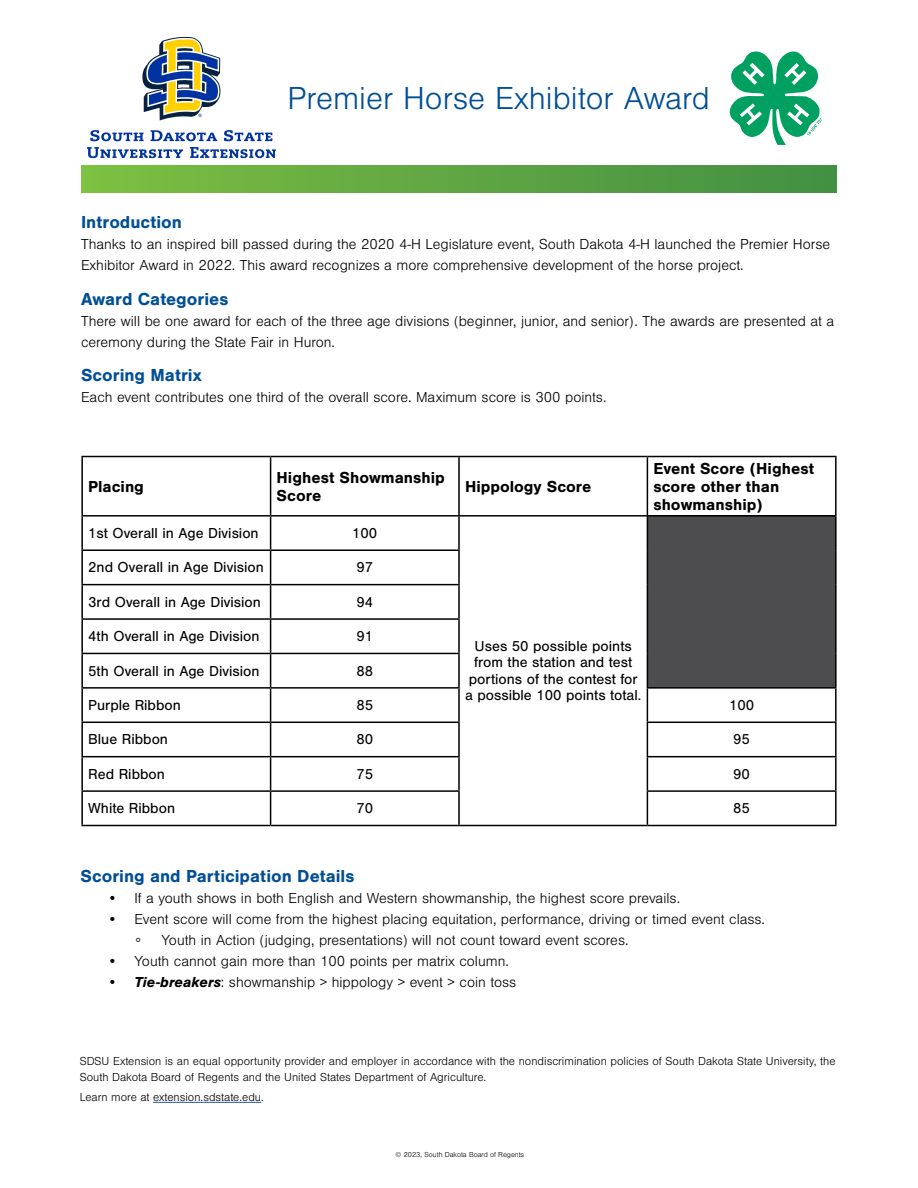
<style>
.page{position:relative;width:918px;height:1188px;background:#fff}
.page>*{position:absolute;margin:0;border:0;box-sizing:border-box;transform-origin:0 0}
.H1-PubTitle{font:300 33px "Nimbus San";color:#004e95}
.H2-Subheading{font:700 18px "Nimbus San";color:#004e95}
.t1{font:700 16.5px/18.1px "Nimbus San";color:#000}
.P-Body_Copy-Full_Tab{font:300 15px/21px "Nimbus San";color:#000}
.t2{font:15px/16.5px "Nimbus San";color:#000;text-align:center}
.t3{font:300 15px "Nimbus San Ext";color:#000}
.nondiscrimination_st{font:300 12px/16.5px "Nimbus San";color:#000}
.t4{font:300 7.5px "Nimbus San";color:#000}
.s1{font-weight:700;font-style:italic}
</style>
<div class="page">
<svg style="left:142px;top:37px;width:79px;height:83px"></svg>
<svg style="left:90px;top:130px;width:54px;height:11px"></svg>
<svg style="left:151px;top:130px;width:66px;height:11px"></svg>
<svg style="left:224px;top:130px;width:49px;height:11px"></svg>
<svg style="left:190px;top:147px;width:86px;height:11px"></svg>
<svg style="left:87px;top:147px;width:96px;height:11px"></svg>
<svg style="left:729px;top:51px;width:93px;height:94px"></svg>
<div style="left:81px;top:165px;width:756px;height:27px;background:linear-gradient(to right,#7dbf42,#428f43)"></div>
<div style="left:647px;top:516px;width:189px;height:172px;background:#4d4d4f"></div>
<hr style="left:81px;top:456px;width:190px;height:1px;background:#000">
<hr style="left:81px;top:457px;width:2px;height:58px;background:#000">
<hr style="left:271px;top:456px;width:188px;height:1px;background:#000">
<hr style="left:270px;top:457px;width:1px;height:58px;background:#000">
<hr style="left:459px;top:456px;width:188px;height:1px;background:#000">
<hr style="left:458px;top:457px;width:2px;height:58px;background:#000">
<hr style="left:647px;top:456px;width:190px;height:1px;background:#000">
<hr style="left:647px;top:457px;width:1px;height:58px;background:#000">
<hr style="left:835px;top:457px;width:2px;height:58px;background:#000">
<hr style="left:81px;top:515px;width:190px;height:2px;background:#000">
<hr style="left:81px;top:517px;width:2px;height:32px;background:#000">
<hr style="left:271px;top:515px;width:188px;height:2px;background:#000">
<hr style="left:270px;top:517px;width:1px;height:32px;background:#000">
<hr style="left:459px;top:515px;width:188px;height:2px;background:#000">
<hr style="left:458px;top:517px;width:2px;height:32px;background:#000">
<hr style="left:647px;top:515px;width:190px;height:2px;background:#000">
<hr style="left:647px;top:517px;width:1px;height:33px;background:#000">
<hr style="left:835px;top:517px;width:2px;height:33px;background:#000">
<hr style="left:81px;top:549px;width:190px;height:2px;background:#000">
<hr style="left:81px;top:551px;width:2px;height:33px;background:#000">
<hr style="left:271px;top:549px;width:189px;height:2px;background:#000">
<hr style="left:270px;top:551px;width:1px;height:33px;background:#000">
<hr style="left:458px;top:551px;width:2px;height:33px;background:#000">
<hr style="left:647px;top:550px;width:1px;height:35px;background:#000">
<hr style="left:835px;top:550px;width:2px;height:35px;background:#000">
<hr style="left:81px;top:584px;width:190px;height:1px;background:#000">
<hr style="left:81px;top:585px;width:2px;height:33px;background:#000">
<hr style="left:271px;top:584px;width:189px;height:1px;background:#000">
<hr style="left:270px;top:585px;width:1px;height:33px;background:#000">
<hr style="left:458px;top:585px;width:2px;height:33px;background:#000">
<hr style="left:647px;top:585px;width:1px;height:34px;background:#000">
<hr style="left:835px;top:585px;width:2px;height:34px;background:#000">
<hr style="left:81px;top:618px;width:190px;height:2px;background:#000">
<hr style="left:81px;top:620px;width:2px;height:33px;background:#000">
<hr style="left:271px;top:618px;width:189px;height:2px;background:#000">
<hr style="left:270px;top:620px;width:1px;height:33px;background:#000">
<hr style="left:458px;top:620px;width:2px;height:33px;background:#000">
<hr style="left:647px;top:619px;width:1px;height:34px;background:#000">
<hr style="left:835px;top:619px;width:2px;height:34px;background:#000">
<hr style="left:81px;top:653px;width:190px;height:1px;background:#000">
<hr style="left:81px;top:654px;width:2px;height:33px;background:#000">
<hr style="left:271px;top:653px;width:189px;height:1px;background:#000">
<hr style="left:270px;top:654px;width:1px;height:33px;background:#000">
<hr style="left:458px;top:654px;width:2px;height:33px;background:#000">
<hr style="left:647px;top:653px;width:1px;height:34px;background:#000">
<hr style="left:835px;top:653px;width:2px;height:34px;background:#000">
<hr style="left:81px;top:687px;width:190px;height:2px;background:#000">
<hr style="left:81px;top:689px;width:2px;height:33px;background:#000">
<hr style="left:271px;top:687px;width:189px;height:2px;background:#000">
<hr style="left:270px;top:689px;width:1px;height:33px;background:#000">
<hr style="left:458px;top:689px;width:2px;height:33px;background:#000">
<hr style="left:647px;top:687px;width:190px;height:2px;background:#000">
<hr style="left:647px;top:689px;width:1px;height:33px;background:#000">
<hr style="left:835px;top:689px;width:2px;height:33px;background:#000">
<hr style="left:81px;top:722px;width:190px;height:1px;background:#000">
<hr style="left:81px;top:723px;width:2px;height:33px;background:#000">
<hr style="left:271px;top:722px;width:189px;height:1px;background:#000">
<hr style="left:270px;top:723px;width:1px;height:33px;background:#000">
<hr style="left:458px;top:723px;width:2px;height:33px;background:#000">
<hr style="left:647px;top:722px;width:190px;height:1px;background:#000">
<hr style="left:647px;top:723px;width:1px;height:33px;background:#000">
<hr style="left:835px;top:723px;width:2px;height:33px;background:#000">
<hr style="left:81px;top:756px;width:190px;height:1px;background:#000">
<hr style="left:81px;top:757px;width:2px;height:33px;background:#000">
<hr style="left:271px;top:756px;width:189px;height:1px;background:#000">
<hr style="left:270px;top:757px;width:1px;height:33px;background:#000">
<hr style="left:458px;top:757px;width:2px;height:33px;background:#000">
<hr style="left:647px;top:756px;width:190px;height:1px;background:#000">
<hr style="left:647px;top:757px;width:1px;height:33px;background:#000">
<hr style="left:835px;top:757px;width:2px;height:33px;background:#000">
<hr style="left:81px;top:790px;width:190px;height:2px;background:#000">
<hr style="left:81px;top:792px;width:2px;height:33px;background:#000">
<hr style="left:271px;top:790px;width:189px;height:2px;background:#000">
<hr style="left:270px;top:792px;width:1px;height:33px;background:#000">
<hr style="left:458px;top:792px;width:2px;height:33px;background:#000">
<hr style="left:647px;top:790px;width:190px;height:2px;background:#000">
<hr style="left:647px;top:792px;width:1px;height:33px;background:#000">
<hr style="left:835px;top:792px;width:2px;height:33px;background:#000">
<hr style="left:81px;top:825px;width:190px;height:1px;background:#000">
<hr style="left:271px;top:825px;width:188px;height:1px;background:#000">
<hr style="left:459px;top:825px;width:188px;height:1px;background:#000">
<hr style="left:647px;top:825px;width:190px;height:1px;background:#000">
<hr style="left:153px;top:1102px;width:108px;height:1px;background:#215e9e">
<h1 class="H1-PubTitle" style="left:287px;top:80px;width:424px">Premier Horse Exhibitor Award</h1>
<h2 class="H2-Subheading" style="left:81px;top:212px;width:103px">Introduction</h2>
<p class="P-Body_Copy-Full_Tab" style="left:81px;top:234px;width:751px">Thanks to an inspired bill passed during the 2020 4-H Legislature event, South Dakota 4-H launched the Premier Horse<br>Exhibitor Award in 2022. This award recognizes a more comprehensive development of the horse project.</p>
<h2 class="H2-Subheading" style="left:81px;top:288px;width:149px">Award Categories</h2>
<p class="P-Body_Copy-Full_Tab" style="left:81px;top:310px;width:755px">There will be one award for each of the three age divisions (beginner, junior, and senior). The awards are presented at a ceremony during the State Fair in Huron.</p>
<h2 class="H2-Subheading" style="left:81px;top:365px;width:122px">Scoring Matrix</h2>
<p class="P-Body_Copy-Full_Tab" style="left:81px;top:387px;width:527px">Each event contributes one third of the overall score. Maximum score is 300 points.</p>
<p class="t1" style="left:88px;top:477px;width:57px">Placing</p>
<p class="t1" style="left:277px;top:468px;width:170px">Highest Showmanship<br>Score</p>
<p class="t1" style="left:465px;top:477px;width:128px">Hippology Score</p>
<p class="t2" style="left:88px;top:525px;width:172px">1st Overall in Age Division</p>
<p class="t2" style="left:352px;top:525px;width:27px">100</p>
<p class="t1" style="left:653px;top:459px;width:162px">Event Score (Highest score other than showmanship)</p>
<p class="t2" style="left:88px;top:559px;width:177px">2nd Overall in Age Division</p>
<p class="t2" style="left:356px;top:559px;width:18px">97</p>
<p class="t2" style="left:88px;top:594px;width:174px">3rd Overall in Age Division</p>
<p class="t2" style="left:356px;top:594px;width:18px">94</p>
<p class="t2" style="left:88px;top:628px;width:173px">4th Overall in Age Division</p>
<p class="t2" style="left:356px;top:628px;width:18px">91</p>
<p class="t2" style="left:88px;top:663px;width:173px">5th Overall in Age Division</p>
<p class="t2" style="left:356px;top:663px;width:18px">88</p>
<p class="t2" style="left:88px;top:697px;width:94px">Purple Ribbon</p>
<p class="t2" style="left:356px;top:697px;width:18px">85</p>
<p class="t2" style="left:729px;top:697px;width:27px">100</p>
<p class="t2" style="left:88px;top:732px;width:81px">Blue Ribbon</p>
<p class="t2" style="left:356px;top:732px;width:18px">80</p>
<p class="t2" style="left:733px;top:732px;width:18px">95</p>
<p class="t2" style="left:88px;top:766px;width:78px">Red Ribbon</p>
<p class="t2" style="left:356px;top:766px;width:18px">75</p>
<p class="t2" style="left:733px;top:766px;width:18px">90</p>
<p class="t2" style="left:88px;top:800px;width:88px">White Ribbon</p>
<p class="t2" style="left:356px;top:800px;width:18px">70</p>
<p class="t2" style="left:733px;top:800px;width:18px">85</p>
<p class="t2" style="left:465px;top:638px;width:178px">Uses 50 possible points from the station and test portions of the contest for a possible 100 points total.</p>
<h2 class="H2-Subheading" style="left:81px;top:866px;width:275px">Scoring and Participation Details</h2>
<p class="P-Body_Copy-Full_Tab" style="left:108px;top:888px;width:574px">• If a youth shows in both English and Western showmanship, the highest score prevails.</p>
<p class="P-Body_Copy-Full_Tab" style="left:108px;top:909px;width:659px">• Event score will come from the highest placing equitation, performance, driving or timed event class.</p>
<p class="t3" style="left:135px;top:931px;width:9px">∘</p>
<p class="P-Body_Copy-Full_Tab" style="left:162px;top:930px;width:469px">Youth in Action (judging, presentations) will not count toward event scores.</p>
<p class="P-Body_Copy-Full_Tab" style="left:108px;top:951px;width:403px">• Youth cannot gain more than 100 points per matrix column.</p>
<p class="P-Body_Copy-Full_Tab" style="left:108px;top:972px;width:410px">• <span class="s1">Tie-breakers</span>: showmanship &gt; hippology &gt; event &gt; coin toss</p>
<p class="nondiscrimination_st" style="left:80px;top:1053px;width:758px">SDSU Extension is an equal opportunity provider and employer in accordance with the nondiscrimination policies of South Dakota State University, the<br>South Dakota Board of Regents and the United States Department of Agriculture.</p>
<p class="nondiscrimination_st" style="left:80px;top:1089px;width:186px">Learn more at extension.sdstate.edu.</p>
<p class="t4" style="left:396px;top:1151px;width:130px">© 2023, South Dakota Board of Regents</p>
</div>
